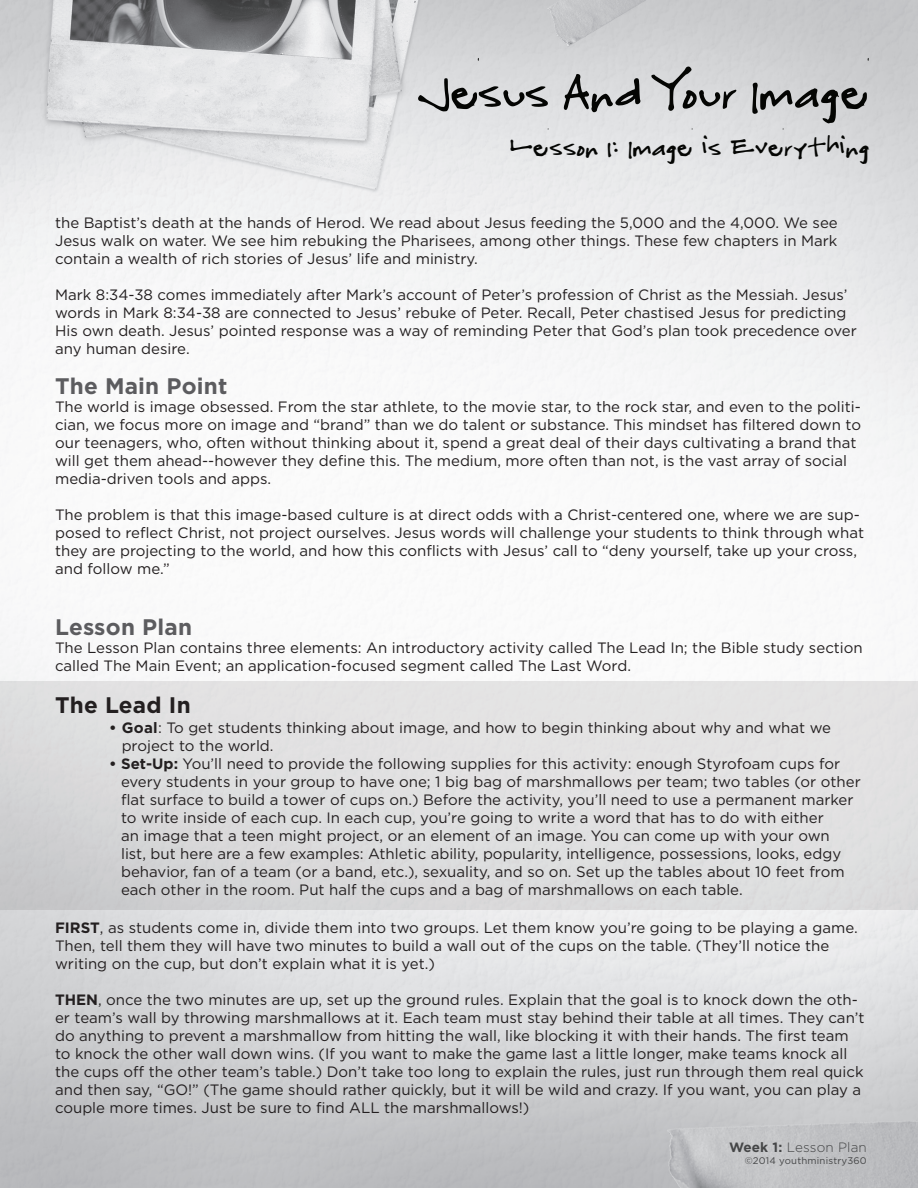
<style>
.page{position:relative;width:918px;height:1188px;background:#fff}
.page>*{position:absolute;margin:0;border:0;box-sizing:border-box;transform-origin:0 0}
.t1{font:63px "fuchsiabuddha";letter-spacing:.01em;color:#040503}
.t2{font:34.5px "fuchsiabuddha";letter-spacing:.01em;color:#040503}
.t3{font:700 22.5px "Gotham";letter-spacing:.01em;color:#5c5c5f}
.t4{font:700 22.5px "Gotham";letter-spacing:.01em;color:#231f20}
.t5{font:15px/18px "Gotham";color:#231f20}
.t6{font:300 13.5px "Gotham";letter-spacing:.01em;color:#454647}
.t7{font:9.6px "Gotham";letter-spacing:.02em;color:#454647}
.s1{font-weight:700}
</style>
<div class="page">
<img style="left:0;top:0;width:918px;height:1188px">
<div style="left:0;top:681px;width:918px;height:228px;background:linear-gradient(to right,#d7d7d9,#e4e4e4)"></div>
<h1 class="t1" style="left:417px;top:58px;width:454px">Jesus And Your Image</h1>
<h2 class="t2" style="left:510px;top:128px;width:361px">Lesson 1: Image is Everything</h2>
<p class="t5" style="left:55px;top:213px;width:784px;text-align:justify">the Baptist’s death at the hands of Herod. We read about Jesus feeding the 5,000 and the 4,000. We see Jesus walk on water. We see him rebuking the Pharisees, among other things. These few chapters in Mark contain a wealth of rich stories of Jesus’ life and ministry.</p>
<p class="t5" style="left:55px;top:285px;width:803px">Mark 8:34-38 comes immediately after Mark’s account of Peter’s profession of Christ as the Messiah. Jesus’ words in Mark 8:34-38 are connected to Jesus’ rebuke of Peter. Recall, Peter chastised Jesus for predicting His own death. Jesus’ pointed response was a way of reminding Peter that God’s plan took precedence over any human desire.</p>
<p class="t3" style="left:55px;top:371px;width:174px">The Main Point</p>
<p class="t5" style="left:55px;top:397px;width:808px">The world is image obsessed. From the star athlete, to the movie star, to the rock star, and even to the politi&shy;cian, we focus more on image and “brand” than we do talent or substance. This mindset has filtered down to our teenagers, who, often without thinking about it, spend a great deal of their days cultivating a brand that will get them ahead--however they define this. The medium, more often than not, is the vast array of social media-driven tools and apps.</p>
<p class="t5" style="left:55px;top:505px;width:811px">The problem is that this image-based culture is at direct odds with a Christ-centered one, where we are sup&shy;posed to reflect Christ, not project ourselves. Jesus words will challenge your students to think through what they are projecting to the world, and how this conflicts with Jesus’ call to “deny yourself, take up your cross, and follow me.”</p>
<p class="t3" style="left:55px;top:612px;width:138px">Lesson Plan</p>
<p class="t5" style="left:55px;top:639px;width:809px">The Lesson Plan contains three elements: An introductory activity called The Lead In; the Bible study section called The Main Event; an application-focused segment called The Last Word.</p>
<p class="t4" style="left:55px;top:690px;width:137px">The Lead In</p>
<p class="t5" style="left:122px;top:718px;width:711px;text-indent:-13px"><span class="s1">• Goal</span>: To get students thinking about image, and how to begin thinking about why and what we project to the world.</p>
<p class="t5" style="left:121px;top:754px;width:741px;text-indent:-12px"><span class="s1">• Set-Up:</span> You’ll need to provide the following supplies for this activity: enough Styrofoam cups for every students in your group to have one; 1 big bag of marshmallows per team; two tables (or other flat surface to build a tower of cups on.) Before the activity, you’ll need to use a permanent marker to write inside of each cup. In each cup, you’re going to write a word that has to do with either<br>an image that a teen might project, or an element of an image. You can come up with your own<br>list, but here are a few examples: Athletic ability, popularity, intelligence, possessions, looks, edgy behavior, fan of a team (or a band, etc.), sexuality, and so on. Set up the tables about 10 feet from each other in the room. Put half the cups and a bag of marshmallows on each table.</p>
<p class="t5" style="left:55px;top:918px;width:804px"><span class="s1">FIRST</span>, as students come in, divide them into two groups. Let them know you’re going to be playing a game.<br>Then, tell them they will have two minutes to build a wall out of the cups on the table. (They’ll notice the writing on the cup, but don’t explain what it is yet.)</p>
<p class="t5" style="left:55px;top:990px;width:811px"><span class="s1">THEN</span>, once the two minutes are up, set up the ground rules. Explain that the goal is to knock down the oth&shy;er team’s wall by throwing marshmallows at it. Each team must stay behind their table at all times. They can’t do anything to prevent a marshmallow from hitting the wall, like blocking it with their hands. The first team to knock the other wall down wins. (If you want to make the game last a little longer, make teams knock all the cups off the other team’s table.) Don’t take too long to explain the rules, just run through them real quick and then say, “GO!” (The game should rather quickly, but it will be wild and crazy. If you want, you can play a couple more times. Just be sure to find ALL the marshmallows!)</p>
<p class="t6" style="left:729px;top:1139px;width:139px"><span class="s1">Week 1:</span> Lesson Plan</p>
<p class="t7" style="left:745px;top:1155px;width:124px">©2014 youthministry360</p>
</div>
